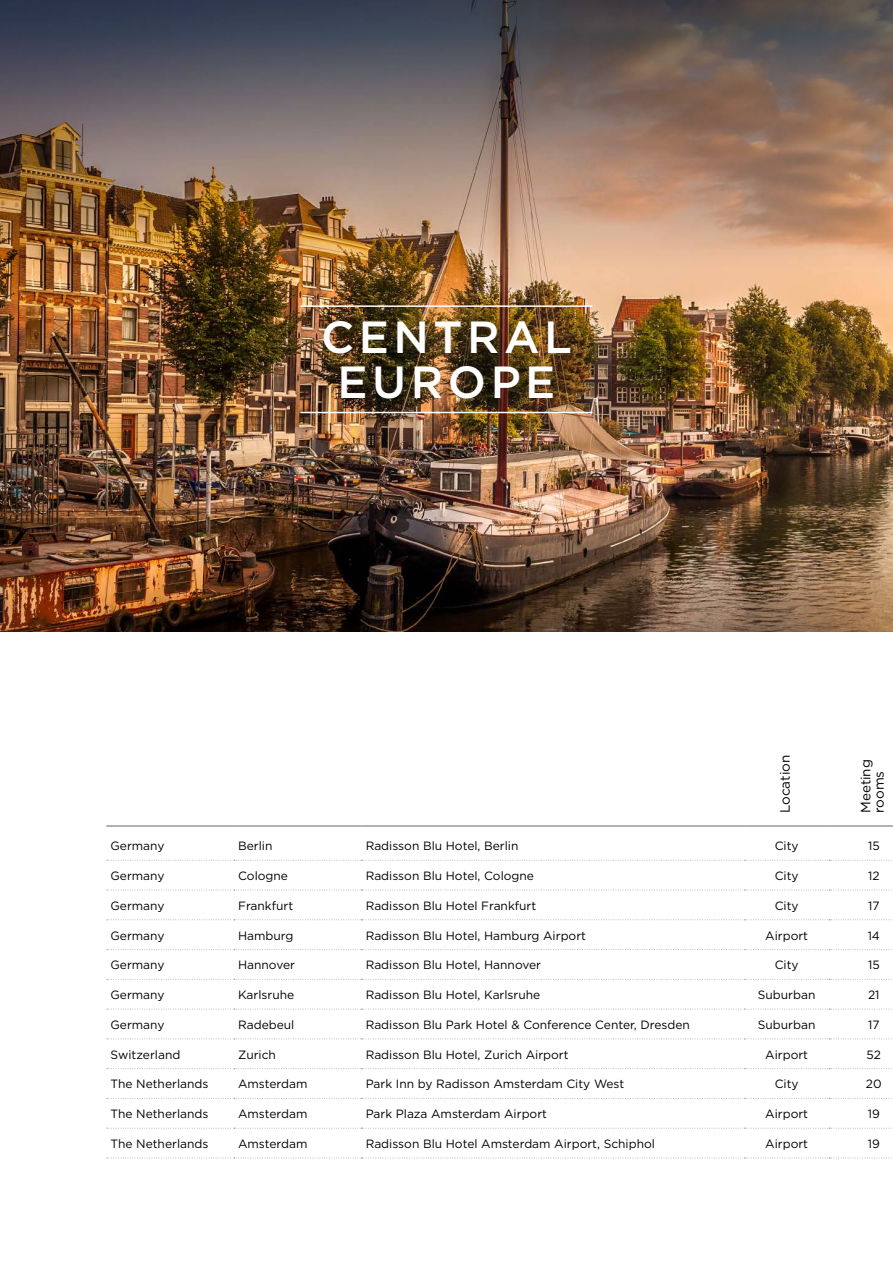
<style>
.page{position:relative;width:893px;height:1263px;background:#fff}
.page>*{position:absolute;margin:0;border:0;box-sizing:border-box;transform-origin:0 0}
.t1{font:500 45px/45px "Gotham";letter-spacing:.1em;color:#fff;text-align:center}
.t2{font:13.5px/13.5px "Gotham";color:#000}
.t3{font:12px "Gotham";color:#000}
</style>
<div class="page">
<img style="left:0;top:269px;width:893px;height:362px">
<img style="left:0;top:0;width:893px;height:269px">
<hr style="left:300px;top:305px;width:292px;height:2px;background:#fff">
<hr style="left:300px;top:412px;width:292px;height:1px;background:#fff">
<svg style="left:107px;top:860px;width:785px;height:1px"></svg>
<svg style="left:107px;top:890px;width:785px;height:1px"></svg>
<svg style="left:107px;top:919px;width:785px;height:1px"></svg>
<svg style="left:107px;top:949px;width:785px;height:1px"></svg>
<svg style="left:107px;top:979px;width:785px;height:1px"></svg>
<svg style="left:107px;top:1009px;width:785px;height:1px"></svg>
<svg style="left:107px;top:1038px;width:785px;height:1px"></svg>
<svg style="left:107px;top:1068px;width:785px;height:1px"></svg>
<svg style="left:107px;top:1098px;width:785px;height:1px"></svg>
<svg style="left:107px;top:1128px;width:785px;height:1px"></svg>
<svg style="left:107px;top:1157px;width:785px;height:1px"></svg>
<hr style="left:106px;top:825px;width:128px;height:2px;background:#999898">
<hr style="left:234px;top:825px;width:127px;height:2px;background:#999898">
<hr style="left:361px;top:825px;width:383px;height:2px;background:#999898">
<hr style="left:744px;top:825px;width:85px;height:2px;background:#999898">
<hr style="left:829px;top:825px;width:64px;height:2px;background:#999898">
<h1 class="t1" style="left:321px;top:314px;width:252px">CENTRAL<br>EUROPE</h1>
<p class="t2" style="left:778px;top:813px;width:60px;rotate:-90deg">Location</p>
<p class="t2" style="left:858px;top:813px;width:55px;rotate:-90deg">Meeting rooms</p>
<p class="t3" style="left:111px;top:838px;width:55px">Germany</p>
<p class="t3" style="left:238px;top:838px;width:36px">Berlin</p>
<p class="t3" style="left:366px;top:838px;width:154px">Radisson Blu Hotel, Berlin</p>
<p class="t3" style="left:775px;top:838px;width:25px">City</p>
<p class="t3" style="left:868px;top:838px;width:13px">15</p>
<p class="t3" style="left:111px;top:868px;width:55px">Germany</p>
<p class="t3" style="left:238px;top:868px;width:51px">Cologne</p>
<p class="t3" style="left:366px;top:868px;width:170px">Radisson Blu Hotel, Cologne</p>
<p class="t3" style="left:775px;top:868px;width:25px">City</p>
<p class="t3" style="left:868px;top:868px;width:13px">12</p>
<p class="t3" style="left:111px;top:898px;width:55px">Germany</p>
<p class="t3" style="left:238px;top:898px;width:57px">Frankfurt</p>
<p class="t3" style="left:366px;top:898px;width:172px">Radisson Blu Hotel Frankfurt</p>
<p class="t3" style="left:775px;top:898px;width:25px">City</p>
<p class="t3" style="left:868px;top:898px;width:13px">17</p>
<p class="t3" style="left:111px;top:927px;width:55px">Germany</p>
<p class="t3" style="left:238px;top:927px;width:57px">Hamburg</p>
<p class="t3" style="left:366px;top:927px;width:222px">Radisson Blu Hotel, Hamburg Airport</p>
<p class="t3" style="left:765px;top:927px;width:44px">Airport</p>
<p class="t3" style="left:868px;top:927px;width:14px">14</p>
<p class="t3" style="left:111px;top:957px;width:55px">Germany</p>
<p class="t3" style="left:238px;top:957px;width:58px">Hannover</p>
<p class="t3" style="left:366px;top:957px;width:177px">Radisson Blu Hotel, Hannover</p>
<p class="t3" style="left:775px;top:957px;width:25px">City</p>
<p class="t3" style="left:868px;top:957px;width:13px">15</p>
<p class="t3" style="left:111px;top:987px;width:55px">Germany</p>
<p class="t3" style="left:238px;top:987px;width:58px">Karlsruhe</p>
<p class="t3" style="left:366px;top:987px;width:176px">Radisson Blu Hotel, Karlsruhe</p>
<p class="t3" style="left:758px;top:987px;width:59px">Suburban</p>
<p class="t3" style="left:868px;top:987px;width:13px">21</p>
<p class="t3" style="left:111px;top:1017px;width:55px">Germany</p>
<p class="t3" style="left:238px;top:1017px;width:58px">Radebeul</p>
<p class="t3" style="left:366px;top:1017px;width:326px">Radisson Blu Park Hotel &amp; Conference Center, Dresden</p>
<p class="t3" style="left:758px;top:1017px;width:59px">Suburban</p>
<p class="t3" style="left:868px;top:1017px;width:13px">17</p>
<p class="t3" style="left:111px;top:1047px;width:71px">Switzerland</p>
<p class="t3" style="left:238px;top:1047px;width:39px">Zurich</p>
<p class="t3" style="left:366px;top:1047px;width:204px">Radisson Blu Hotel, Zurich Airport</p>
<p class="t3" style="left:765px;top:1047px;width:44px">Airport</p>
<p class="t3" style="left:867px;top:1047px;width:16px">52</p>
<p class="t3" style="left:111px;top:1076px;width:99px">The Netherlands</p>
<p class="t3" style="left:238px;top:1076px;width:71px">Amsterdam</p>
<p class="t3" style="left:366px;top:1076px;width:260px">Park Inn by Radisson Amsterdam City West</p>
<p class="t3" style="left:775px;top:1076px;width:25px">City</p>
<p class="t3" style="left:866px;top:1076px;width:17px">20</p>
<p class="t3" style="left:111px;top:1106px;width:99px">The Netherlands</p>
<p class="t3" style="left:238px;top:1106px;width:71px">Amsterdam</p>
<p class="t3" style="left:366px;top:1106px;width:183px">Park Plaza Amsterdam Airport</p>
<p class="t3" style="left:765px;top:1106px;width:44px">Airport</p>
<p class="t3" style="left:868px;top:1106px;width:14px">19</p>
<p class="t3" style="left:111px;top:1136px;width:99px">The Netherlands</p>
<p class="t3" style="left:238px;top:1136px;width:71px">Amsterdam</p>
<p class="t3" style="left:366px;top:1136px;width:291px">Radisson Blu Hotel Amsterdam Airport, Schiphol</p>
<p class="t3" style="left:765px;top:1136px;width:44px">Airport</p>
<p class="t3" style="left:868px;top:1136px;width:14px">19</p>
</div>
